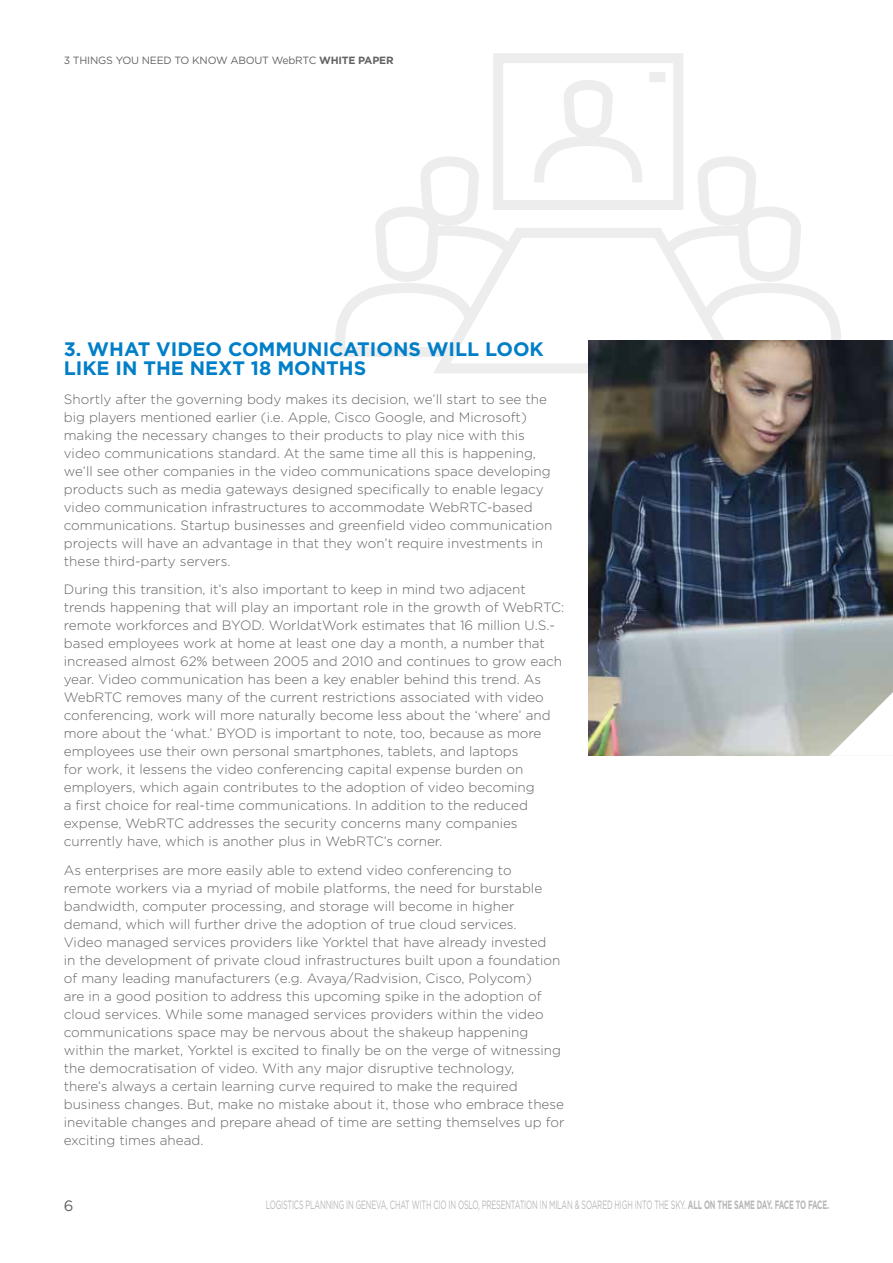
<style>
.page{position:relative;width:893px;height:1263px;background:#fff}
.page>*{position:absolute;margin:0;border:0;box-sizing:border-box;transform-origin:0 0}
.t1{font:700 19.5px/19.5px "Gotham";color:#007fc8}
.t2{font:15px "Gotham";color:#646363}
.t3{font:300 13.5px/18px "Gotham";color:#646363}
.t4{font:12px "Gotham";letter-spacing:-.02em;color:#b8b7b7;scale:.6 1}
.t5{font:10.5px "Gotham";letter-spacing:-.02em;color:#646363}
.s1{font-weight:700}
</style>
<div class="page">
<svg style="left:335px;top:53px;width:506px;height:320px"></svg>
<img style="left:588px;top:340px;width:305px;height:416px">
<svg style="left:829px;top:675px;width:64px;height:81px"></svg>
<p class="t5" style="left:64px;top:53px;width:331px">3 THINGS YOU NEED TO KNOW ABOUT WebRTC <span class="s1">WHITE PAPER</span></p>
<h1 class="t1" style="left:64px;top:339px;width:482px">3. WHAT VIDEO COMMUNICATIONS WILL LOOK<br>LIKE IN THE NEXT 18 MONTHS</h1>
<p class="t3" style="left:64px;top:390px;width:490px">Shortly after the governing body makes its decision, we’ll start to see the big players mentioned earlier (i.e. Apple, Cisco Google, and Microsoft) making the necessary changes to their products to play nice with this video communications standard. At the same time all this is happening, we’ll see other companies in the video communications space developing products such as media gateways designed specifically to enable legacy video communication infrastructures to accommodate WebRTC-based communications. Startup businesses and greenfield video communication projects will have an advantage in that they won’t require investments in these third-party servers.</p>
<p class="t3" style="left:64px;top:580px;width:502px">During this transition, it’s also important to keep in mind two adjacent trends happening that will play an important role in the growth of WebRTC: remote workforces and BYOD. WorldatWork estimates that 16 million U.S.- based employees work at home at least one day a month, a number that increased almost 62% between 2005 and 2010 and continues to grow each year. Video communication has been a key enabler behind this trend. As WebRTC removes many of the current restrictions associated with video conferencing, work will more naturally become less about the ‘where’ and more about the ‘what.’ BYOD is important to note, too, because as more employees use their own personal smartphones, tablets, and laptops<br>for work, it lessens the video conferencing capital expense burden on employers, which again contributes to the adoption of video becoming<br>a first choice for real-time communications. In addition to the reduced expense, WebRTC addresses the security concerns many companies currently have, which is another plus in WebRTC’s corner.</p>
<p class="t3" style="left:64px;top:861px;width:502px">As enterprises are more easily able to extend video conferencing to<br>remote workers via a myriad of mobile platforms, the need for burstable bandwidth, computer processing, and storage will become in higher demand, which will further drive the adoption of true cloud services.<br>Video managed services providers like Yorktel that have already invested<br>in the development of private cloud infrastructures built upon a foundation of many leading manufacturers (e.g. Avaya/Radvision, Cisco, Polycom)<br>are in a good position to address this upcoming spike in the adoption of cloud services. While some managed services providers within the video communications space may be nervous about the shakeup happening within the market, Yorktel is excited to finally be on the verge of witnessing the democratisation of video. With any major disruptive technology,<br>there’s always a certain learning curve required to make the required business changes. But, make no mistake about it, those who embrace these inevitable changes and prepare ahead of time are setting themselves up for exciting times ahead.</p>
<p class="t2" style="left:64px;top:1196px;width:11px">6</p>
<p class="t4" style="left:266px;top:1197px;width:941px">LOGISTICS PLANNING IN GENEVA, CHAT WITH CIO IN OSLO, PRESENTATION IN MILAN &amp; SOARED HIGH INTO THE SKY. <span class="s1">ALL ON THE SAME DAY. FACE TO FACE.</span></p>
</div>
